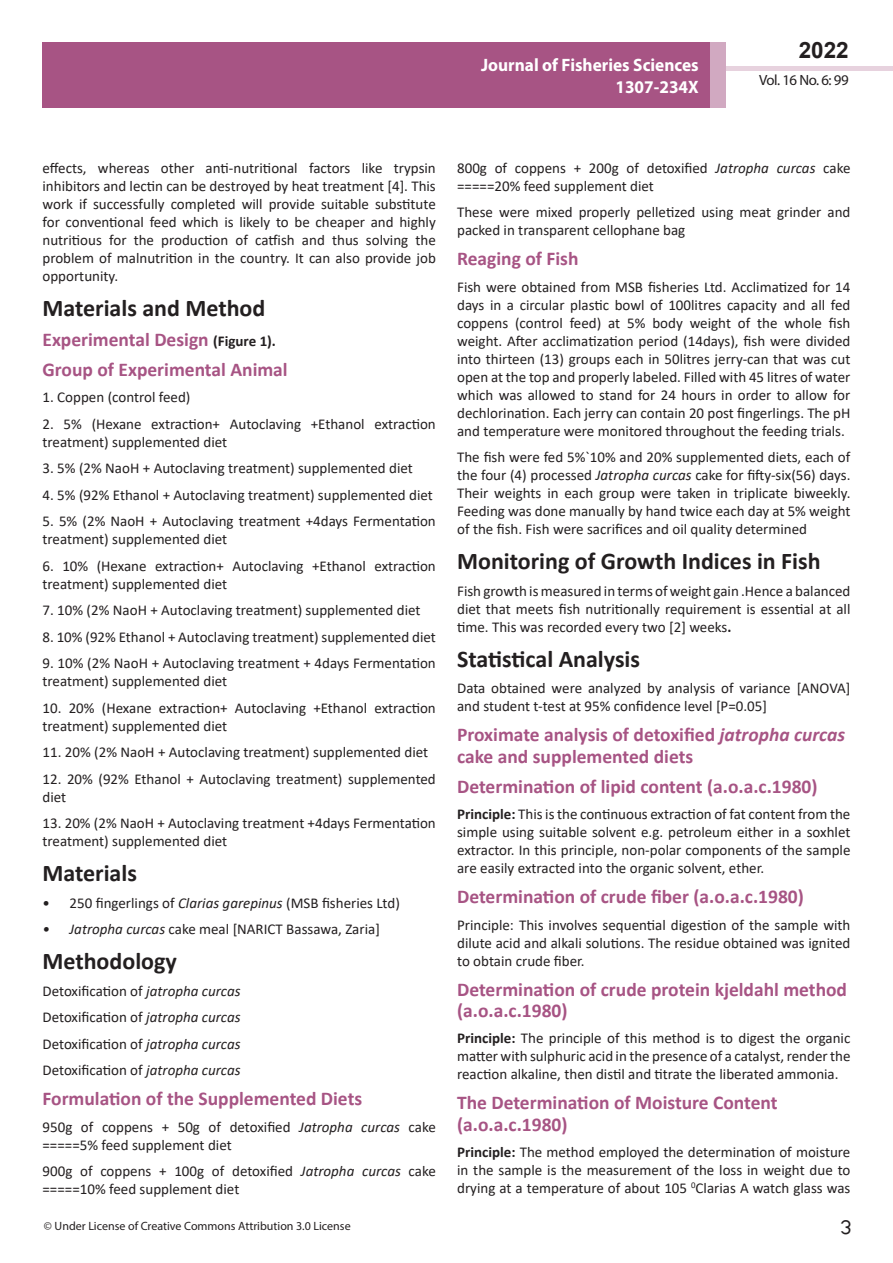
<style>
.page{position:relative;width:893px;height:1263px;background:#fff}
.page>*{position:absolute;margin:0;border:0;box-sizing:border-box;transform-origin:0 0}
.t1{font:25.5px "Tunga";color:#231f20}
.side-heading{font:700 24px "Calibri";color:#231f20}
.t2{font:700 22.5px "Arial";color:#231f20}
.sub-side{font:700 19.5px/21.5px "Calibri";color:#a75484}
.t3{font:700 18px/21.6px "Myriad Pro";color:#fff;text-align:right;scale:.96 1}
.body_text{font:15px/18px "Calibri";color:#231f20}
.t4{font:14.85px "Myriad Pro";letter-spacing:-.03em;color:#231f20}
.t5{font:12px "Myriad Pro";color:#231f20}
.s1{font-size:15px;color:#231f20}
.s2{font-style:italic}
.s3{font-weight:700}
</style>
<div class="page">
<div style="left:722px;top:66px;width:171px;height:5px;background:#e7d2de"></div>
<div style="left:43px;top:42px;width:682px;height:66px;background:#a75484"></div>
<div style="left:710px;top:42px;width:15px;height:66px;background:#d1a9c1"></div>
<p class="t3" style="left:481px;top:54px;width:228px">Journal of Fisheries Sciences<br>1307-234X</p>
<h3 class="t2" style="left:799px;top:35px;width:52px">2022</h3>
<p class="t4" style="left:759px;top:71px;width:91px">Vol. 16 No. 6: 99</p>
<p class="body_text" style="left:43px;top:158px;width:395px;text-align:justify">effects, whereas other anti-nutritional factors like trypsin inhibitors and lectin can be destroyed by heat treatment [4]. This work if successfully completed will provide suitable substitute for conventional feed which is likely to be cheaper and highly nutritious for the production of catfish and thus solving the problem of malnutrition in the country. It can also provide job opportunity.</p>
<p class="side-heading" style="left:43px;top:291px;width:224px">Materials and Method</p>
<p class="sub-side" style="left:43px;top:328px;width:235px">Experimental Design <span class="s1">(Figure 1).</span></p>
<p class="sub-side" style="left:43px;top:358px;width:247px">Group of Experimental Animal</p>
<p class="body_text" style="left:43px;top:388px;width:149px">1. Coppen (control feed)</p>
<p class="body_text" style="left:43px;top:414px;width:395px">2. 5% (Hexane extraction+ Autoclaving +Ethanol extraction treatment) supplemented diet</p>
<p class="body_text" style="left:43px;top:459px;width:372px">3. 5% (2% NaoH + Autoclaving treatment) supplemented diet</p>
<p class="body_text" style="left:43px;top:485px;width:392px">4. 5% (92% Ethanol + Autoclaving treatment) supplemented diet</p>
<p class="body_text" style="left:43px;top:512px;width:395px">5. 5% (2% NaoH + Autoclaving treatment +4days Fermentation treatment) supplemented diet</p>
<p class="body_text" style="left:43px;top:556px;width:395px">6. 10% (Hexane extraction+ Autoclaving +Ethanol extraction treatment) supplemented diet</p>
<p class="body_text" style="left:43px;top:601px;width:380px">7. 10% (2% NaoH + Autoclaving treatment) supplemented diet</p>
<p class="body_text" style="left:43px;top:627px;width:395px">8. 10% (92% Ethanol + Autoclaving treatment) supplemented diet</p>
<p class="body_text" style="left:43px;top:654px;width:395px">9. 10% (2% NaoH + Autoclaving treatment + 4days Fermentation treatment) supplemented diet</p>
<p class="body_text" style="left:43px;top:698px;width:395px">10. 20% (Hexane extraction+ Autoclaving +Ethanol extraction treatment) supplemented diet</p>
<p class="body_text" style="left:43px;top:743px;width:387px">11. 20% (2% NaoH + Autoclaving treatment) supplemented diet</p>
<p class="body_text" style="left:43px;top:769px;width:395px">12. 20% (92% Ethanol + Autoclaving treatment) supplemented diet</p>
<p class="body_text" style="left:43px;top:814px;width:395px">13. 20% (2% NaoH + Autoclaving treatment +4days Fermentation treatment) supplemented diet</p>
<p class="side-heading" style="left:43px;top:856px;width:96px">Materials</p>
<p class="body_text" style="left:43px;top:893px;width:359px">• 250 fingerlings of <span class="s2">Clarias garepinus</span> (MSB fisheries Ltd)</p>
<p class="body_text" style="left:43px;top:920px;width:339px"><span class="s2">• Jatropha curcas</span> cake meal [NARICT Bassawa, Zaria]</p>
<p class="side-heading" style="left:43px;top:944px;width:136px">Methodology</p>
<p class="body_text" style="left:43px;top:981px;width:200px">Detoxification of <span class="s2">jatropha curcas</span></p>
<p class="body_text" style="left:43px;top:1008px;width:200px">Detoxification of <span class="s2">jatropha curcas</span></p>
<p class="body_text" style="left:43px;top:1034px;width:200px">Detoxification of <span class="s2">jatropha curcas</span></p>
<p class="body_text" style="left:43px;top:1061px;width:200px">Detoxification of <span class="s2">jatropha curcas</span></p>
<p class="sub-side" style="left:43px;top:1088px;width:321px">Formulation of the Supplemented Diets</p>
<p class="body_text" style="left:43px;top:1117px;width:395px">950g of coppens + 50g of detoxified <span class="s2">Jatropha curcas</span> cake =====5% feed supplement diet</p>
<p class="body_text" style="left:43px;top:1162px;width:395px">900g of coppens + 100g of detoxified <span class="s2">Jatropha curcas</span> cake =====10% feed supplement diet</p>
<p class="t5" style="left:44px;top:1218px;width:308px">© Under License of Creative Commons Attribution 3.0 License</p>
<p class="body_text" style="left:457px;top:158px;width:395px">800g of coppens + 200g of detoxified <span class="s2">Jatropha curcas</span> cake =====20% feed supplement diet</p>
<p class="body_text" style="left:457px;top:203px;width:395px">These were mixed properly pelletized using meat grinder and packed in transparent cellophane bag</p>
<p class="sub-side" style="left:457px;top:248px;width:123px">Reaging of Fish</p>
<p class="body_text" style="left:457px;top:277px;width:395px;text-align:justify">Fish were obtained from MSB fisheries Ltd. Acclimatized for 14 days in a circular plastic bowl of 100litres capacity and all fed coppens (control feed) at 5% body weight of the whole fish weight. After acclimatization period (14days), fish were divided into thirteen (13) groups each in 50litres jerry-can that was cut open at the top and properly labeled. Filled with 45 litres of water which was allowed to stand for 24 hours in order to allow for dechlorination. Each jerry can contain 20 post fingerlings. The pH and temperature were monitored throughout the feeding trials.</p>
<p class="body_text" style="left:457px;top:448px;width:395px;text-align:justify">The fish were fed 5%`10% and 20% supplemented diets, each of the four (4) processed <span class="s2">Jatropha curcas</span> cake for fifty-six(56) days.<br>Their weights in each group were taken in triplicate biweekly.<br>Feeding was done manually by hand twice each day at 5% weight of the fish. Fish were sacrifices and oil quality determined</p>
<p class="side-heading" style="left:457px;top:544px;width:365px">Monitoring of Growth Indices in Fish</p>
<p class="body_text" style="left:457px;top:581px;width:395px;text-align:justify">Fish growth is measured in terms of weight gain .Hence a balanced diet that meets fish nutritionally requirement is essential at all time. This was recorded every two [2] weeks<span class="s3">.</span></p>
<p class="side-heading" style="left:457px;top:642px;width:184px">Statistical Analysis</p>
<p class="body_text" style="left:457px;top:679px;width:395px">Data obtained were analyzed by analysis of variance [ANOVA] and student t-test at 95% confidence level [P=0.05]</p>
<p class="sub-side" style="left:457px;top:724px;width:389px">Proximate analysis of detoxified <span class="s2">jatropha curcas </span>cake and supplemented diets</p>
<p class="sub-side" style="left:457px;top:775px;width:362px">Determination of lipid content (a.o.a.c.1980)</p>
<p class="body_text" style="left:457px;top:805px;width:395px;text-align:justify"><span class="s3">Principle:</span> This is the continuous extraction of fat content from the simple using suitable solvent e.g. petroleum either in a soxhlet extractor. In this principle, non-polar components of the sample are easily extracted into the organic solvent, ether.</p>
<p class="sub-side" style="left:457px;top:885px;width:348px">Determination of crude fiber (a.o.a.c.1980)</p>
<p class="body_text" style="left:457px;top:915px;width:395px;text-align:justify">Principle: This involves sequential digestion of the sample with dilute acid and alkali solutions. The residue obtained was ignited to obtain crude fiber.</p>
<p class="sub-side" style="left:457px;top:978px;width:391px">Determination of crude protein kjeldahl method (a.o.a.c.1980)</p>
<p class="body_text" style="left:457px;top:1029px;width:395px;text-align:justify"><span class="s3">Principle:</span> The principle of this method is to digest the organic matter with sulphuric acid in the presence of a catalyst, render the reaction alkaline, then distil and titrate the liberated ammonia.</p>
<p class="sub-side" style="left:457px;top:1092px;width:322px">The Determination of Moisture Content (a.o.a.c.1980)</p>
<p class="body_text" style="left:457px;top:1143px;width:395px;text-align:justify"><span class="s3">Principle:</span> The method employed the determination of moisture in the sample is the measurement of the loss in weight due to drying at a temperature of about 105 <sup>0</sup>Clarias A watch glass was</p>
<h1 class="t1" style="left:840px;top:1210px;width:13px">3</h1>
</div>
